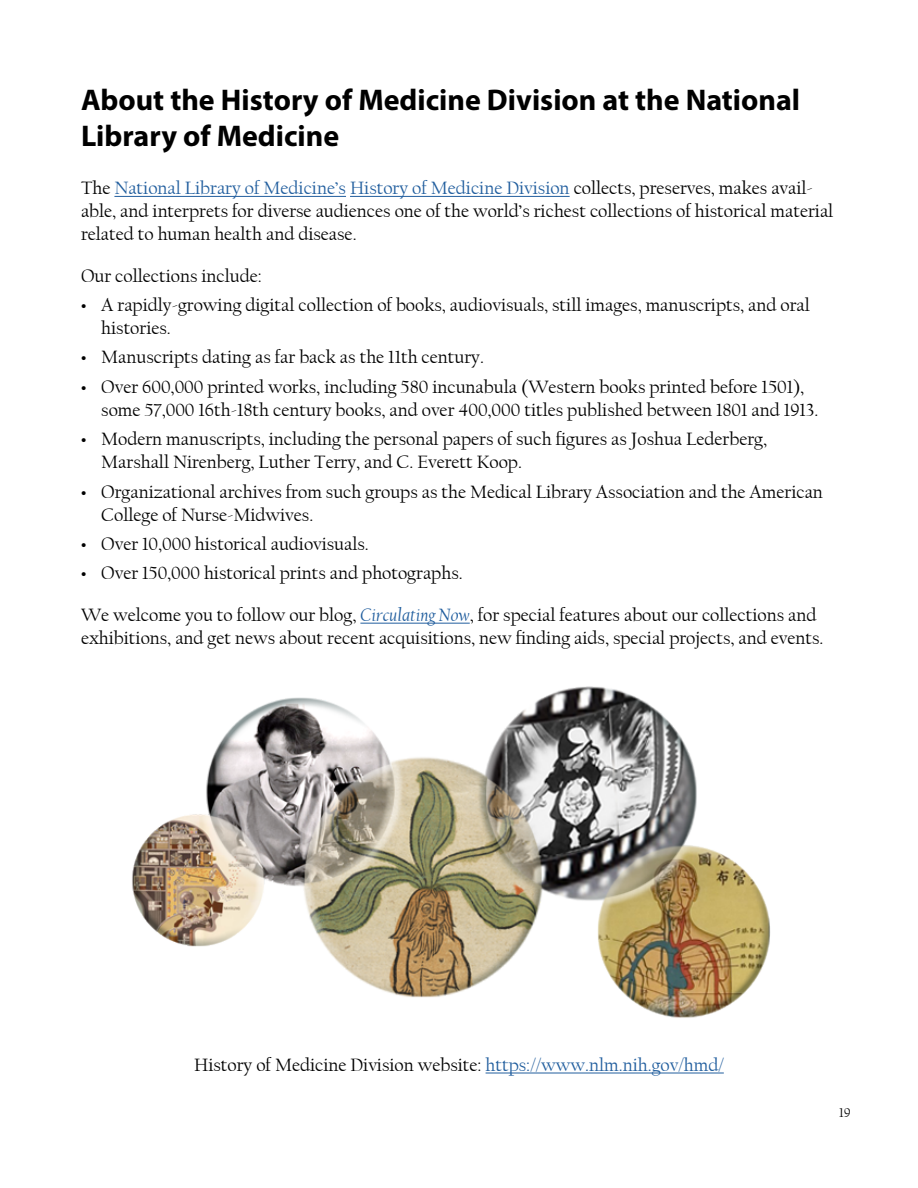
<style>
.page{position:relative;width:918px;height:1188px;background:#fff}
.page>*{position:absolute;margin:0;border:0;box-sizing:border-box;transform-origin:0 0}
.t1{font:700 30px/36px "Myriad Pro";color:#000}
.t2{font:18.75px/23.2px "Californian FB";color:#000}
.t3{font:13.5px "Californian FB";color:#000}
.s1{color:#215e9e}
.s2{font-family:"Myriad Pro"}
.s3{font-style:italic;color:#215e9e}
</style>
<div class="page">
<hr style="left:114px;top:196px;width:232px;height:1px;background:#215e9e">
<hr style="left:350px;top:196px;width:220px;height:1px;background:#215e9e">
<hr style="left:360px;top:623px;width:110px;height:1px;background:#215e9e">
<hr style="left:486px;top:1073px;width:238px;height:1px;background:#215e9e">
<img style="left:132px;top:686px;width:639px;height:332px">
<h1 class="t1" style="left:81px;top:81px;width:721px">About the History of Medicine Division at the National<br>Library of Medicine</h1>
<p class="t2" style="left:81px;top:176px;width:754px">The <span class="s1">National Library of Medicine’s History of Medicine Division</span> collects, preserves, makes avail&shy;able, and interprets for diverse audiences one of the world’s richest collections of historical material related to human health and disease.</p>
<p class="t2" style="left:81px;top:264px;width:182px">Our collections include:</p>
<p class="t2" style="left:101px;top:293px;width:710px;text-indent:-20px"><span class="s2">•</span> A rapidly-growing digital collection of books, audiovisuals, still images, manuscripts, and oral histories.</p>
<p class="t2" style="left:81px;top:346px;width:405px"><span class="s2">•</span> Manuscripts dating as far back as the 11th century.</p>
<p class="t2" style="left:101px;top:375px;width:719px;text-indent:-20px"><span class="s2">•</span> Over 600,000 printed works, including 580 incunabula (Western books printed before 1501), some 57,000 16th-18th century books, and over 400,000 titles published between 1801 and 1913.</p>
<p class="t2" style="left:101px;top:428px;width:667px;text-indent:-20px"><span class="s2">•</span> Modern manuscripts, including the personal papers of such figures as Joshua Lederberg,<br>Marshall Nirenberg, Luther Terry, and C. Everett Koop.</p>
<p class="t2" style="left:101px;top:480px;width:723px;text-indent:-20px"><span class="s2">•</span> Organizational archives from such groups as the Medical Library Association and the American<br>College of Nurse-Midwives.</p>
<p class="t2" style="left:81px;top:533px;width:289px"><span class="s2">•</span> Over 10,000 historical audiovisuals.</p>
<p class="t2" style="left:81px;top:562px;width:383px"><span class="s2">•</span> Over 150,000 historical prints and photographs.</p>
<p class="t2" style="left:81px;top:603px;width:744px">We welcome you to follow our blog, <span class="s3">Circulating Now</span>, for special features about our collections and exhibitions, and get news about recent acquisitions, new finding aids, special projects, and events.</p>
<p class="t2" style="left:194px;top:1053px;width:531px">History of Medicine Division website: <span class="s1">https://www.nlm.nih.gov/hmd/</span></p>
<p class="t3" style="left:839px;top:1105px;width:13px">19</p>
</div>
